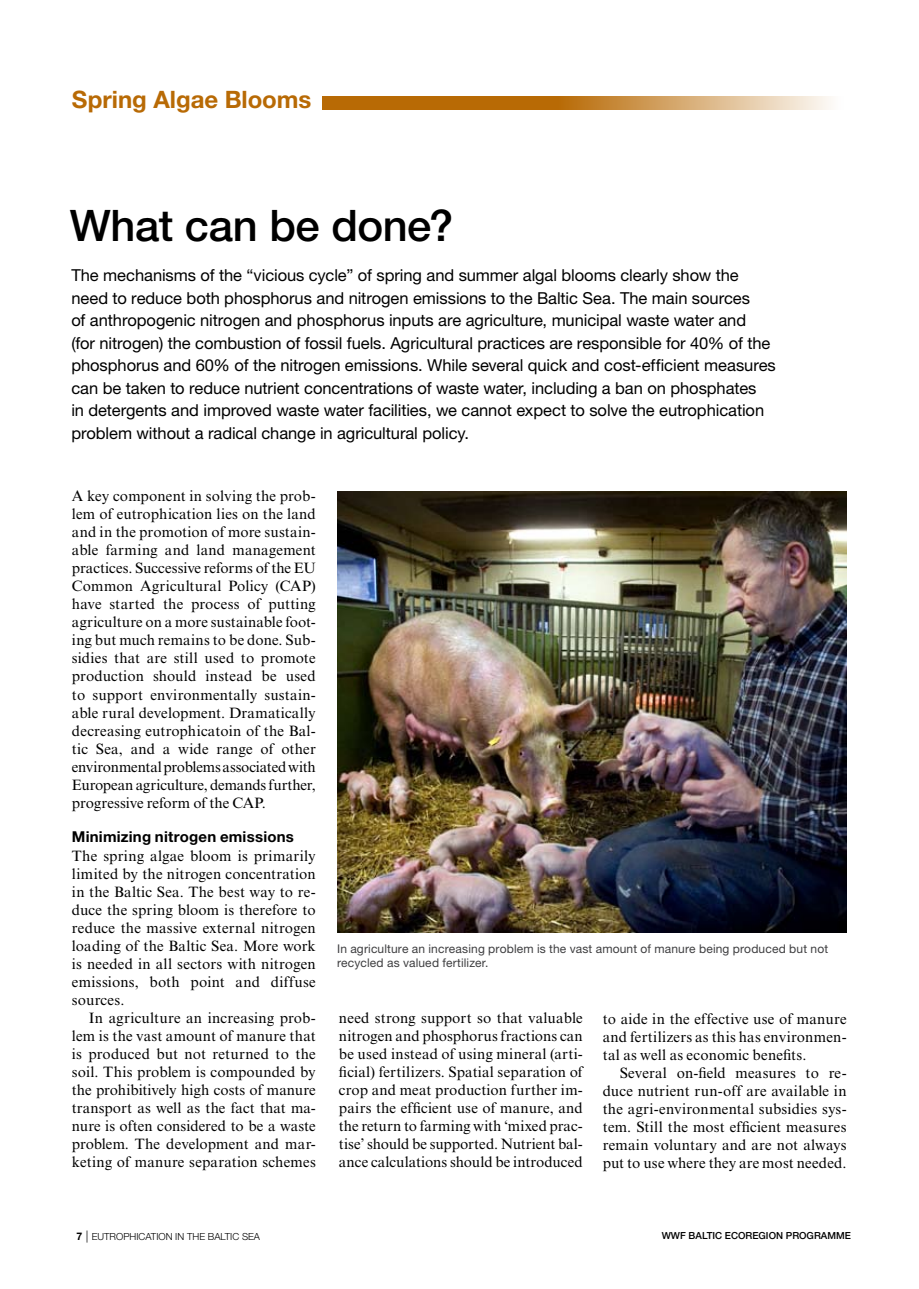
<style>
.page{position:relative;width:919px;height:1289px;background:#fff}
.page>*{position:absolute;margin:0;border:0;box-sizing:border-box;transform-origin:0 0}
.t1{font:500 43.5px "Helvetica Neue LT Std";letter-spacing:-.01em;color:#000}
.t2{font:700 24px "Helvetica Neue LT Std";color:#b86a05}
.t3{font:16.5px/22.5px "Helvetica Neue LT Std";letter-spacing:-.005em;color:#000}
.t4{font:15px/18px "Times New Roman MT Std";letter-spacing:.01em;color:#000;text-align:justify}
.t5{font:700 15px "Helvetica Neue LT Std";letter-spacing:.015em;color:#000}
.t6{font:12px/14.2px "Helvetica Neue LT Std";letter-spacing:.015em;color:#3e3e40}
.t7{font:300 9.75px "Helvetica Neue LT Std";color:#000}
.t8{font:500 9.75px "Helvetica Neue LT Std";color:#000}
.s1{font-weight:700;font-size:10.5px}
.s2{font-size:12px}
</style>
<div class="page">
<img style="left:338px;top:491px;width:508px;height:441px">
<svg style="left:322px;top:96px;width:509px;height:14px;background:#ca9045"></svg>
<h2 class="t2" style="left:72px;top:85px;width:241px">Spring Algae Blooms</h2>
<h1 class="t1" style="left:70px;top:199px;width:385px">What can be done?</h1>
<p class="t3" style="left:71px;top:264px;width:706px">The mechanisms of the “vicious cycle” of spring and summer algal blooms clearly show the need to reduce both phosphorus and nitrogen emissions to the Baltic Sea. The main sources<br>of anthropogenic nitrogen and phosphorus inputs are agriculture, municipal waste water and<br>(for nitrogen) the combustion of fossil fuels. Agricultural practices are responsible for 40% of the phosphorus and 60% of the nitrogen emissions. While several quick and cost-efficient measures can be taken to reduce nutrient concentrations of waste water, including a ban on phosphates<br>in detergents and improved waste water facilities, we cannot expect to solve the eutrophication problem without a radical change in agricultural policy.</p>
<p class="t4" style="left:72px;top:487px;width:245px">A key component in solving the prob&shy;lem of eutrophication lies on the land and in the promotion of more sustain&shy;able farming and land management practices. Successive reforms of the EU Common Agricultural Policy (CAP) have started the process of putting agriculture on a more sustainable foot&shy;ing but much remains to be done. Sub&shy;sidies that are still used to promote production should instead be used to support environmentally sustain&shy;able rural development. Dramatically decreasing eutrophicatoin of the Bal&shy;tic Sea, and a wide range of other environmental problems associated with European agriculture, demands further, progressive reform of the CAP.</p>
<p class="t5" style="left:72px;top:827px;width:223px">Minimizing nitrogen emissions</p>
<p class="t4" style="left:72px;top:847px;width:245px">The spring algae bloom is primarily limited by the nitrogen concentration in the Baltic Sea. The best way to re&shy;duce the spring bloom is therefore to reduce the massive external nitrogen loading of the Baltic Sea. More work is needed in all sectors with nitrogen emissions, both point and diffuse sources.</p>
<p class="t4" style="left:72px;top:1009px;width:245px;text-indent:17px">In agriculture an increasing prob&shy;lem is the vast amount of manure that is produced but not returned to the soil. This problem is compounded by the prohibitively high costs of manure transport as well as the fact that ma&shy;nure is often considered to be a waste problem. The development and mar&shy;keting of manure separation schemes</p>
<p class="t4" style="left:339px;top:1009px;width:245px">need strong support so that valuable nitrogen and phosphorus fractions can be used instead of using mineral (arti&shy;ficial) fertilizers. Spatial separation of crop and meat production further im&shy;pairs the efficient use of manure, and the return to farming with ‘mixed prac&shy;tise’ should be supported. Nutrient bal&shy;ance calculations should be introduced</p>
<p class="t6" style="left:337px;top:941px;width:492px">In agriculture an increasing problem is the vast amount of manure being produced but not recycled as valued fertilizer.</p>
<p class="t4" style="left:602px;top:1009px;width:245px">to aide in the effective use of manure and fertilizers as this has environmen&shy;tal as well as economic benefits.</p>
<p class="t4" style="left:602px;top:1063px;width:245px;text-indent:17px">Several on-field measures to re&shy;duce nutrient run-off are available in the agri-environmental subsidies sys&shy;tem. Still the most efficient measures remain voluntary and are not always put to use where they are most needed.</p>
<p class="t7" style="left:77px;top:1230px;width:185px"><span class="s1">7</span> <span class="s2">|</span> EUTROPHICATION IN THE BALTIC SEA</p>
<p class="t8" style="left:661px;top:1229px;width:191px">WWF BALTIC ECOREGION PROGRAMME</p>
</div>
